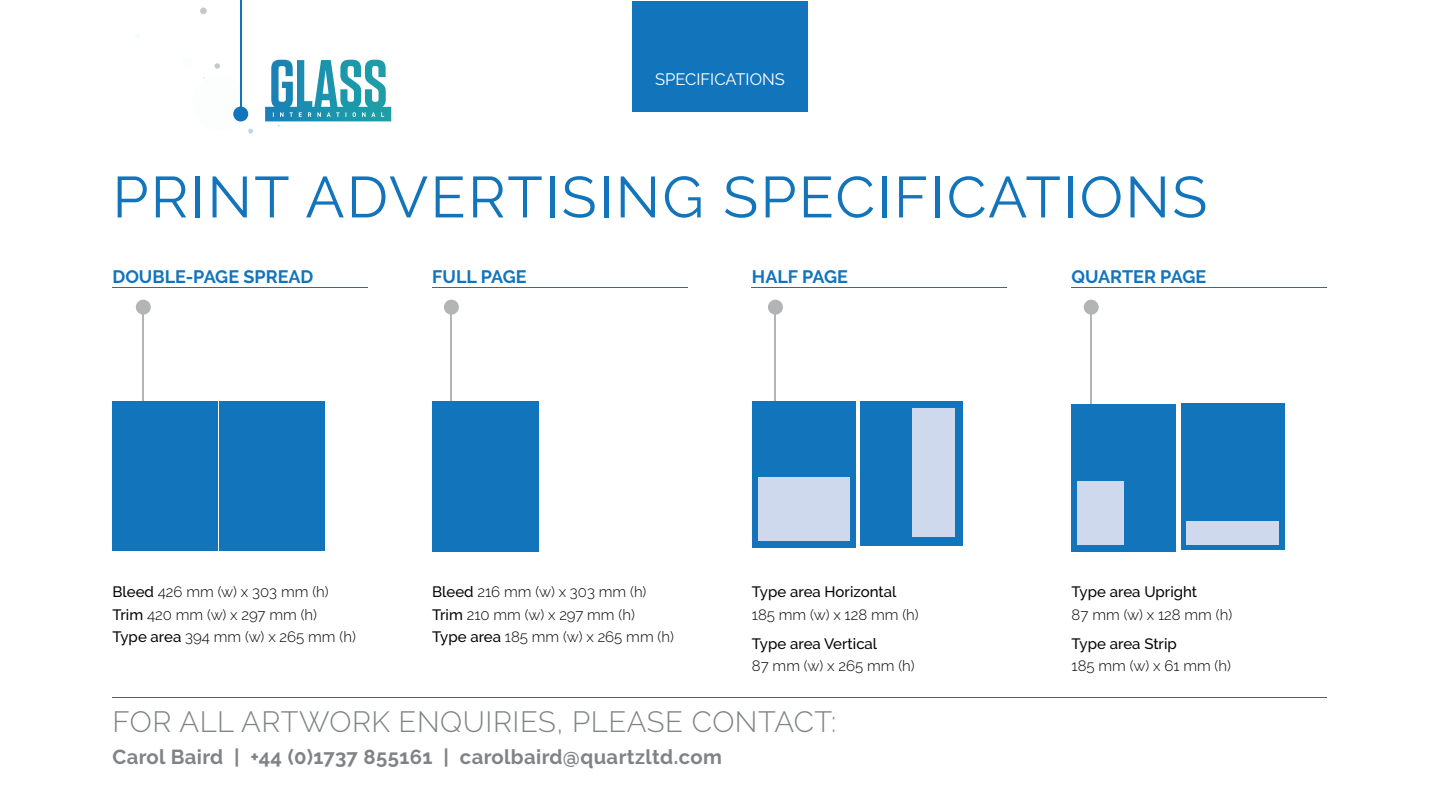
<style>
.page{position:relative;width:1440px;height:810px;background:#fff}
.page>*{position:absolute;margin:0;border:0;box-sizing:border-box;transform-origin:0 0}
.t1{font:57.75px "Raleway";letter-spacing:.04em;color:#1275bc}
.t2{font:300 29.25px "Raleway";letter-spacing:.02em;color:#808385}
.t3{font:700 20.25px "Raleway";letter-spacing:.02em;color:#808385}
.t4{font:700 18px "Raleway";color:#1275bc}
.t5{font:16.5px "Raleway";color:#fff}
.t6{font:300 15px/22.5px "Raleway";color:#040503}
.t7{font:500 15px "Raleway";color:#040503}
.s1{font-weight:500}
</style>
<div class="page">
<svg style="left:214px;top:63px;width:6px;height:6px"></svg>
<svg style="left:200px;top:8px;width:7px;height:6px"></svg>
<svg style="left:203px;top:77px;width:50px;height:57px"></svg>
<hr style="left:240px;top:0;width:2px;height:114px;background:#1275bc">
<div style="left:233px;top:106px;width:15px;height:15px;background:#1275bc;border-radius:50%"></div>
<hr style="left:143px;top:307px;width:1px;height:114px;background:#b2b4b5">
<div style="left:136px;top:300px;width:15px;height:15px;background:#b2b4b5;border-radius:50%"></div>
<div style="left:112px;top:401px;width:106px;height:149px;background:#1275bc"></div>
<div style="left:220px;top:401px;width:105px;height:149px;background:#1275bc"></div>
<hr style="left:112px;top:287px;width:256px;height:1px;background:#1275bc">
<hr style="left:451px;top:307px;width:1px;height:114px;background:#b2b4b5">
<div style="left:444px;top:300px;width:15px;height:15px;background:#b2b4b5;border-radius:50%"></div>
<div style="left:432px;top:401px;width:107px;height:151px;background:#1275bc"></div>
<hr style="left:432px;top:287px;width:255px;height:1px;background:#1275bc">
<hr style="left:775px;top:307px;width:1px;height:114px;background:#b2b4b5">
<div style="left:768px;top:300px;width:15px;height:15px;background:#b2b4b5;border-radius:50%"></div>
<div style="left:752px;top:401px;width:103px;height:147px;background:#1275bc"></div>
<div style="left:758px;top:478px;width:91px;height:63px;background:#cfd9ed"></div>
<div style="left:860px;top:401px;width:102px;height:145px;background:#1275bc"></div>
<div style="left:912px;top:408px;width:42px;height:129px;background:#cfd9ed"></div>
<hr style="left:752px;top:287px;width:255px;height:1px;background:#1275bc">
<hr style="left:1090px;top:307px;width:2px;height:114px;background:#b2b4b5">
<div style="left:1084px;top:300px;width:15px;height:15px;background:#b2b4b5;border-radius:50%"></div>
<hr style="left:1072px;top:287px;width:255px;height:1px;background:#1275bc">
<div style="left:1072px;top:404px;width:104px;height:148px;background:#1275bc"></div>
<div style="left:1078px;top:481px;width:46px;height:64px;background:#cfd9ed"></div>
<div style="left:1181px;top:404px;width:103px;height:146px;background:#1275bc"></div>
<div style="left:1187px;top:521px;width:92px;height:24px;background:#cfd9ed"></div>
<div style="left:632px;top:1px;width:176px;height:110px;background:#1275bc"></div>
<hr style="left:112px;top:697px;width:1215px;height:1px;background:#1275bc">
<svg style="left:265px;top:60px;width:126px;height:67px"></svg>
<p class="t5" style="left:655px;top:69px;width:131px">SPECIFICATIONS</p>
<h1 class="t1" style="left:112px;top:164px;width:1096px">PRINT ADVERTISING SPECIFICATIONS</h1>
<p class="t4" style="left:112px;top:266px;width:203px">DOUBLE-PAGE SPREAD</p>
<p class="t4" style="left:432px;top:266px;width:96px">FULL PAGE</p>
<p class="t4" style="left:752px;top:266px;width:98px">HALF PAGE</p>
<p class="t6" style="left:112px;top:581px;width:245px"><span class="s1">Bleed</span> 426 mm (w) x 303 mm (h)<br><span class="s1">Trim</span> 420 mm (w) x 297 mm (h)<br><span class="s1">Type area</span> 394 mm (w) x 265 mm (h)</p>
<p class="t6" style="left:432px;top:581px;width:243px"><span class="s1">Bleed</span> 216 mm (w) x 303 mm (h)<br><span class="s1">Trim</span> 210 mm (w) x 297 mm (h)<br><span class="s1">Type area</span> 185 mm (w) x 265 mm (h)</p>
<p class="t7" style="left:752px;top:583px;width:146px">Type area Horizontal</p>
<p class="t6" style="left:752px;top:603px;width:168px">185 mm (w) x 128 mm (h)</p>
<p class="t7" style="left:752px;top:635px;width:127px">Type area Vertical</p>
<p class="t6" style="left:752px;top:654px;width:164px">87 mm (w) x 265 mm (h)</p>
<h2 class="t2" style="left:112px;top:705px;width:725px">FOR ALL ARTWORK ENQUIRIES, PLEASE CONTACT:</h2>
<h3 class="t3" style="left:112px;top:745px;width:611px">Carol Baird | +44 (0)1737 855161 | carolbaird@quartzltd.com</h3>
<p class="t4" style="left:1072px;top:266px;width:136px">QUARTER PAGE</p>
<p class="t7" style="left:1072px;top:583px;width:127px">Type area Upright</p>
<p class="t6" style="left:1072px;top:603px;width:162px">87 mm (w) x 128 mm (h)</p>
<p class="t7" style="left:1072px;top:635px;width:107px">Type area Strip</p>
<p class="t6" style="left:1072px;top:654px;width:161px">185 mm (w) x 61 mm (h)</p>
</div>
